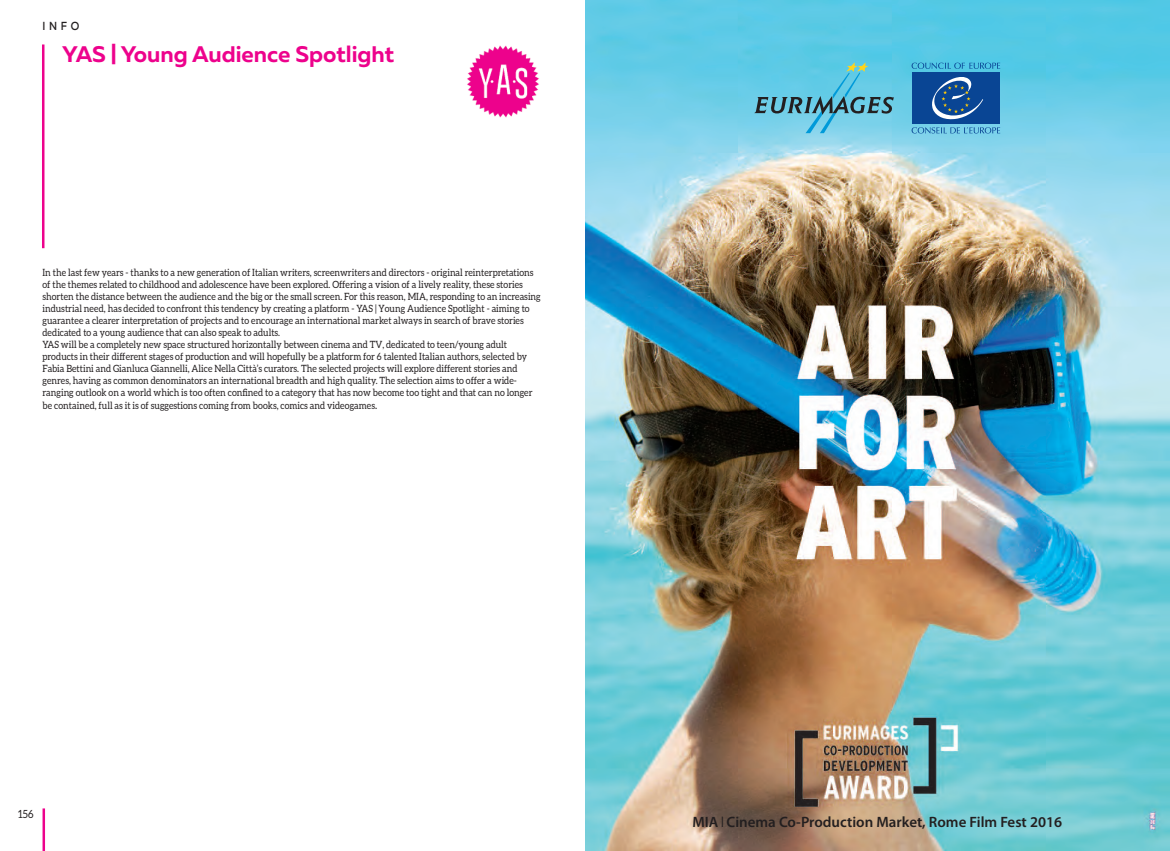
<style>
.page{position:relative;width:1170px;height:851px;background:#fff}
.page>*{position:absolute;margin:0;border:0;box-sizing:border-box;transform-origin:0 0}
.t1{font:700 22.5px "Muller";color:#ed028c}
.t2{font:15px "Myriad Pro Semibold+OHXEZC";color:#231f20}
.t3{font:500 11.62px "Muller";color:#231f20;scale:.9 1}
.t4{font:11.25px "Aleo";color:#231f20;scale:.9 1}
.t5{font:10px/12px "Aleo";color:#231f20;scale:.9 1}
.s1{font-size:11.25px}
</style>
<div class="page">
<hr style="left:42px;top:44px;width:2px;height:204px;background:#ed028c">
<hr style="left:43px;top:808px;width:2px;height:42px;background:#ed028c">
<img style="left:467px;top:45px;width:72px;height:73px">
<img style="left:585px;top:0;width:584px;height:850px">
<svg style="left:754px;top:62px;width:139px;height:71px;background:#62bbd2"></svg>
<svg style="left:911px;top:63px;width:89px;height:6px"></svg>
<svg style="left:911px;top:127px;width:89px;height:6px"></svg>
<div style="left:911px;top:72px;width:88px;height:52px;background:#094594"></div>
<svg style="left:932px;top:77px;width:51px;height:42px"></svg>
<p class="t3" style="left:43px;top:22px;width:42px">INFO</p>
<h1 class="t1" style="left:62px;top:47px;width:333px">YAS | Young Audience Spotlight</h1>
<p class="t5" style="left:43px;top:267px;width:555px">In the last few years - thanks to a new generation of Italian writers, screenwriters and directors - original reinterpretations of the themes related to childhood and adolescence have been explored. Offering a vision of a lively reality, these stories shorten the distance between the audience and the big or the small screen. For this reason, MIA, responding to an increasing industrial need, has decided to confront this tendency by creating a platform - YAS | Young Audience Spotlight - aiming to guarantee a clearer interpretation of projects and to encourage an international market always in search of brave stories dedicated to a young audience that can also speak to adults.<br>YAS will be a completely new space structured horizontally between cinema and TV, dedicated to teen/young adult products in their different stages of production and will hopefully be a platform for 6 talented Italian authors, selected by Fabia Bettini and Gianluca Giannelli, Alice Nella Città’s curators. The selected projects will explore different stories and genres, having as common denominators an international breadth and high quality. The selection aims to offer a wide&shy;ranging outlook on a world which is too often confined to a category that has now become too tight and that can no longer</p>
<p class="t5" style="left:43px;top:400px;width:373px">be contained, full as it is of suggestions coming from books, comics and videogames<span class="s1">.</span></p>
<p class="t4" style="left:18px;top:809px;width:18px">156</p>
<h2 class="t2" style="left:692px;top:816px;width:371px">MIA ❘ Cinema Co-Production Market, Rome Film Fest 2016</h2>
</div>
